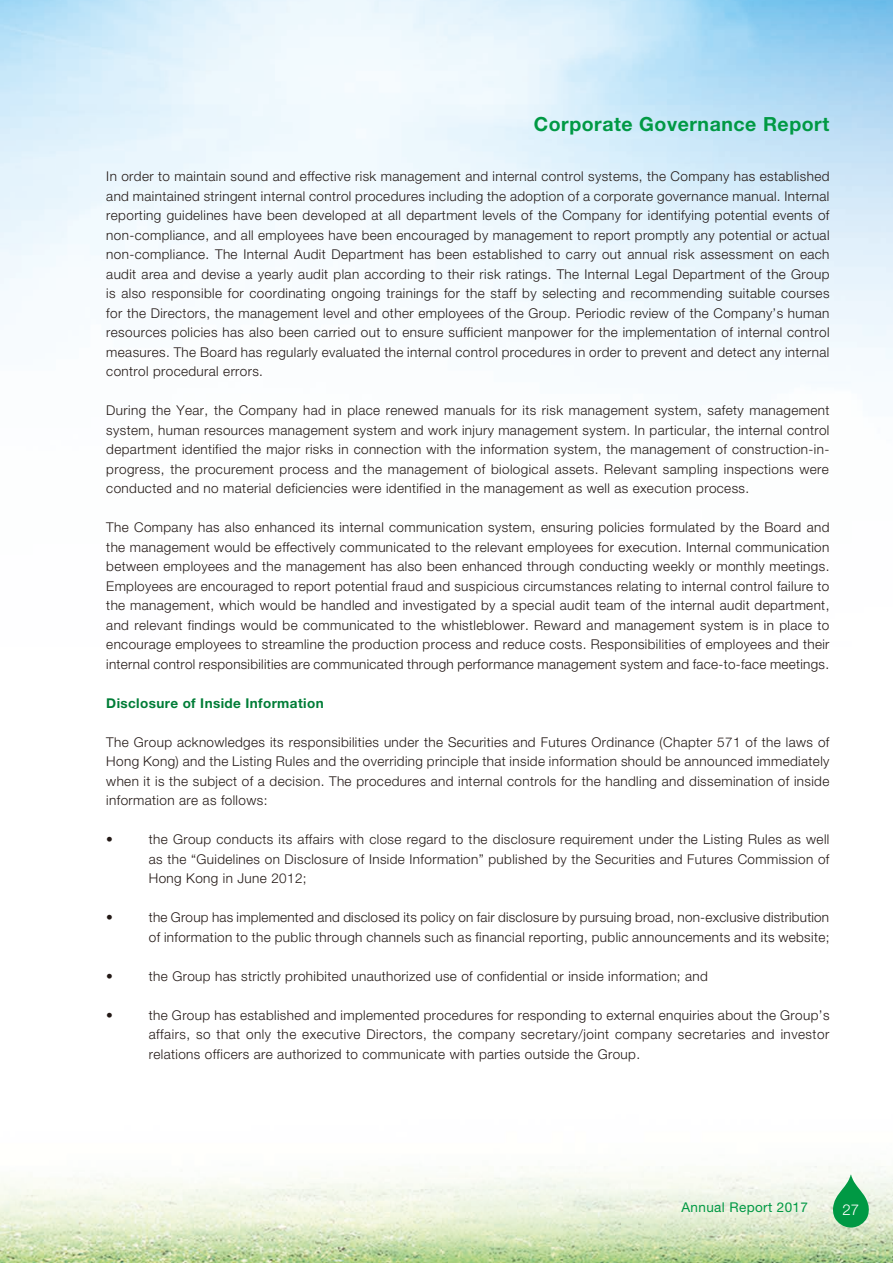
<style>
.page{position:relative;width:893px;height:1263px;background:#fff}
.page>*{position:absolute;margin:0;border:0;box-sizing:border-box;transform-origin:0 0}
.t1{font:700 19.5px "Helvetica Neue LT Std";letter-spacing:.03em;color:#094}
.t2{font:300 15px "Helvetica Neue LT Std";color:#fff}
._00_Body_text{font:300 13.5px/19.5px "Helvetica Neue LT Std";letter-spacing:.03em;color:#231916;text-align:justify}
._02_Heading_2{font:700 13.5px "Helvetica Neue LT Std";letter-spacing:.03em;color:#007d37}
.t3{font:13.5px "Helvetica Neue LT Std";letter-spacing:.03em;color:#094}
</style>
<div class="page">
<img style="left:0;top:0;width:893px;height:1263px">
<svg style="left:833px;top:1175px;width:36px;height:52px"></svg>
<h1 class="t1" style="left:534px;top:112px;width:297px">Corporate Governance Report</h1>
<p class="_00_Body_text" style="left:106px;top:166px;width:725px">In order to maintain sound and effective risk management and internal control systems, the Company has established and maintained stringent internal control procedures including the adoption of a corporate governance manual. Internal reporting guidelines have been developed at all department levels of the Company for identifying potential events of non-compliance, and all employees have been encouraged by management to report promptly any potential or actual non-compliance. The Internal Audit Department has been established to carry out annual risk assessment on each audit area and devise a yearly audit plan according to their risk ratings. The Internal Legal Department of the Group is also responsible for coordinating ongoing trainings for the staff by selecting and recommending suitable courses for the Directors, the management level and other employees of the Group. Periodic review of the Company’s human resources policies has also been carried out to ensure sufficient manpower for the implementation of internal control measures. The Board has regularly evaluated the internal control procedures in order to prevent and detect any internal control procedural errors.</p>
<p class="_00_Body_text" style="left:106px;top:400px;width:725px">During the Year, the Company had in place renewed manuals for its risk management system, safety management system, human resources management system and work injury management system. In particular, the internal control department identified the major risks in connection with the information system, the management of construction-in&shy;progress, the procurement process and the management of biological assets. Relevant sampling inspections were conducted and no material deficiencies were identified in the management as well as execution process.</p>
<p class="_00_Body_text" style="left:106px;top:517px;width:725px">The Company has also enhanced its internal communication system, ensuring policies formulated by the Board and the management would be effectively communicated to the relevant employees for execution. Internal communication between employees and the management has also been enhanced through conducting weekly or monthly meetings.<br>Employees are encouraged to report potential fraud and suspicious circumstances relating to internal control failure to the management, which would be handled and investigated by a special audit team of the internal audit department, and relevant findings would be communicated to the whistleblower. Reward and management system is in place to encourage employees to streamline the production process and reduce costs. Responsibilities of employees and their internal control responsibilities are communicated through performance management system and face-to-face meetings.</p>
<p class="_02_Heading_2" style="left:106px;top:695px;width:219px">Disclosure of Inside Information</p>
<p class="_00_Body_text" style="left:106px;top:732px;width:725px">The Group acknowledges its responsibilities under the Securities and Futures Ordinance (Chapter 571 of the laws of Hong Kong) and the Listing Rules and the overriding principle that inside information should be announced immediately when it is the subject of a decision. The procedures and internal controls for the handling and dissemination of inside information are as follows:</p>
<p class="_00_Body_text" style="left:106px;top:829px;width:8px">•</p>
<p class="_00_Body_text" style="left:149px;top:829px;width:682px">the Group conducts its affairs with close regard to the disclosure requirement under the Listing Rules as well as the “Guidelines on Disclosure of Inside Information” published by the Securities and Futures Commission of Hong Kong in June 2012;</p>
<p class="_00_Body_text" style="left:106px;top:907px;width:8px">•</p>
<p class="_00_Body_text" style="left:149px;top:907px;width:682px">the Group has implemented and disclosed its policy on fair disclosure by pursuing broad, non-exclusive distribution of information to the public through channels such as financial reporting, public announcements and its website;</p>
<p class="_00_Body_text" style="left:106px;top:966px;width:8px">•</p>
<p class="_00_Body_text" style="left:149px;top:966px;width:561px">the Group has strictly prohibited unauthorized use of confidential or inside information; and</p>
<p class="_00_Body_text" style="left:106px;top:1005px;width:8px">•</p>
<p class="_00_Body_text" style="left:149px;top:1005px;width:682px">the Group has established and implemented procedures for responding to external enquiries about the Group’s affairs, so that only the executive Directors, the company secretary/joint company secretaries and investor relations officers are authorized to communicate with parties outside the Group.</p>
<p class="t3" style="left:681px;top:1199px;width:128px">Annual Report 2017</p>
<p class="t2" style="left:842px;top:1200px;width:18px">27</p>
</div>
